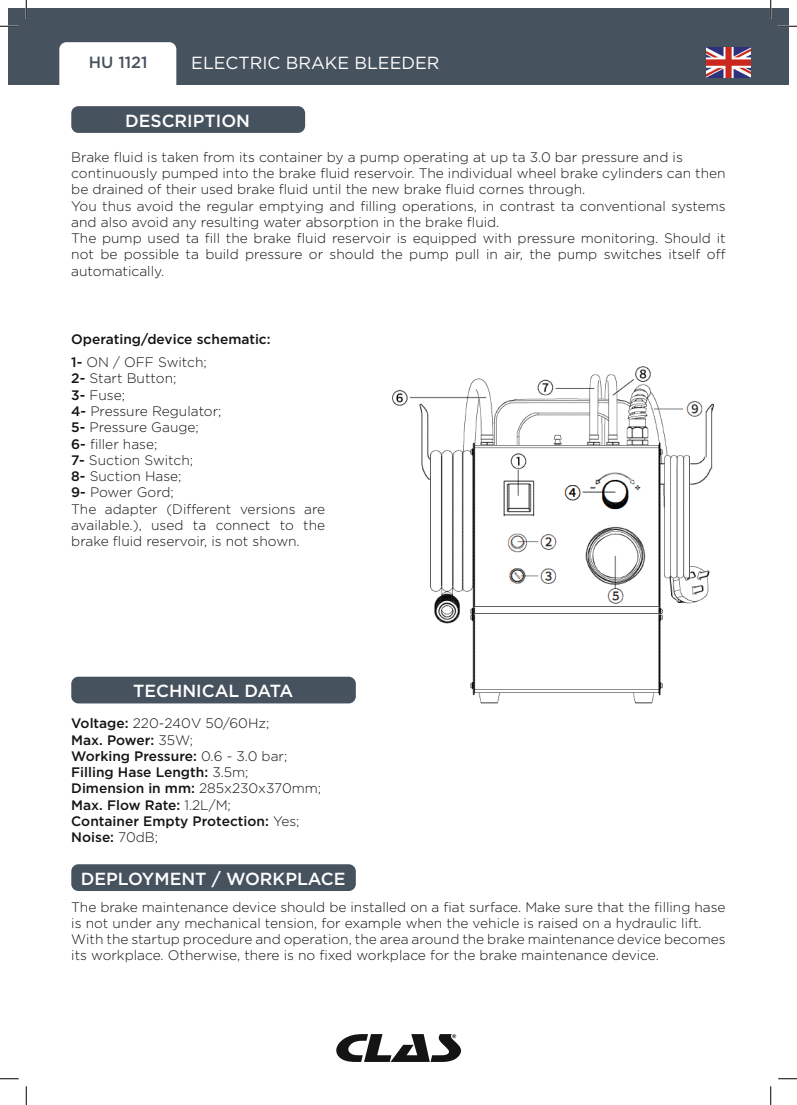
<style>
.page{position:relative;width:797px;height:1105px;background:#fff}
.page>*{position:absolute;margin:0;border:0;box-sizing:border-box;transform-origin:0 0}
.t1{font:500 17.5px "Gotham";color:#fff}
.t2{font:17.5px "Gotham";color:#fff}
.t3{font:500 16.25px "Gotham";color:#47525f}
.t4{font:300 13.75px/16.2px "Gotham";color:#131413}
.t5{font:500 13.75px/16.2px "Gotham";color:#131413}
.s1{font-weight:300}
.s2{font-weight:500}
</style>
<div class="page">
<div style="left:9px;top:9px;width:761px;height:76px;background:#47525f"></div>
<div style="left:770px;top:9px;width:18px;height:76px;background:#47525f"></div>
<div style="left:59px;top:42px;width:117px;height:58px;background:#fff;border-radius:7px"></div>
<svg style="left:336px;top:1034px;width:125px;height:28px"></svg>
<img style="left:706px;top:48px;width:44px;height:29px">
<div style="left:71px;top:106px;width:234px;height:27px;background:#47525f;border-radius:7px"></div>
<img style="left:392px;top:366px;width:322px;height:338px">
<div style="left:71px;top:677px;width:285px;height:26px;background:#47525f;border-radius:7px"></div>
<div style="left:71px;top:864px;width:285px;height:27px;background:#47525f;border-radius:7px"></div>
<svg style="left:0;top:25px;width:19px;height:2px"></svg>
<svg style="left:778px;top:25px;width:19px;height:2px"></svg>
<svg style="left:0;top:1078px;width:19px;height:1px"></svg>
<svg style="left:778px;top:1078px;width:19px;height:1px"></svg>
<svg style="left:25px;top:0;width:2px;height:19px"></svg>
<svg style="left:25px;top:1086px;width:2px;height:19px"></svg>
<svg style="left:770px;top:0;width:1px;height:19px"></svg>
<svg style="left:770px;top:1086px;width:1px;height:19px"></svg>
<p class="t3" style="left:89px;top:52px;width:60px">HU 1121</p>
<p class="t2" style="left:191px;top:52px;width:250px">ELECTRIC BRAKE BLEEDER</p>
<p class="t1" style="left:125px;top:109px;width:127px">DESCRIPTION</p>
<p class="t4" style="left:71px;top:149px;width:656px">Brake fluid is taken from its container by a pump operating at up ta 3.0 bar pressure and is continuously pumped into the brake fluid reservoir. The individual wheel brake cylinders can then be drained of their used brake fluid until the new brake fluid cornes through.<br>You thus avoid the regular emptying and filling operations, in contrast ta conventional systems and also avoid any resulting water absorption in the brake fluid.<br>The pump used ta fill the brake fluid reservoir is equipped with pressure monitoring. Should it not be possible ta build pressure or should the pump pull in air, the pump switches itself off automatically.</p>
<p class="t5" style="left:71px;top:327px;width:201px;line-height:23.2px">Operating/device schematic:<br>1- <span class="s1">ON / OFF Switch;</span></p>
<p class="t4" style="left:71px;top:370px;width:255px"><span class="s2">2-</span> Start Button;<br><span class="s2">3-</span> Fuse;<br><span class="s2">4-</span> Pressure Regulator;<br><span class="s2">5-</span> Pressure Gauge;<br><span class="s2">6-</span> filler hase;<br><span class="s2">7-</span> Suction Switch;<br><span class="s2">8-</span> Suction Hase;<br><span class="s2">9-</span> Power Gord;<br>The adapter (Different versions are available.), used ta connect to the brake fluid reservoir, is not shown.</p>
<p class="t1" style="left:133px;top:679px;width:162px">TECHNICAL DATA</p>
<p class="t5" style="left:71px;top:715px;width:251px">Voltage: <span class="s1">220-240V 50/60Hz;<br></span>Max. Power: <span class="s1">35W;<br></span>Working Pressure: <span class="s1">0.6 - 3.0 bar;<br></span>Filling Hase Length: <span class="s1">3.5m;<br></span>Dimension in mm: <span class="s1">285x230x370mm;<br></span>Max. Flow Rate: <span class="s1">1.2L/M;<br></span>Container Empty Protection: <span class="s1">Yes;<br></span>Noise: <span class="s1">70dB;</span></p>
<p class="t1" style="left:81px;top:867px;width:266px">DEPLOYMENT / WORKPLACE</p>
<p class="t4" style="left:71px;top:898px;width:656px">The brake maintenance device should be installed on a fiat surface. Make sure that the filling hase is not under any mechanical tension, for example when the vehicle is raised on a hydraulic lift.<br>With the startup procedure and operation, the area around the brake maintenance device becomes its workplace. Otherwise, there is no fixed workplace for the brake maintenance device.</p>
</div>
